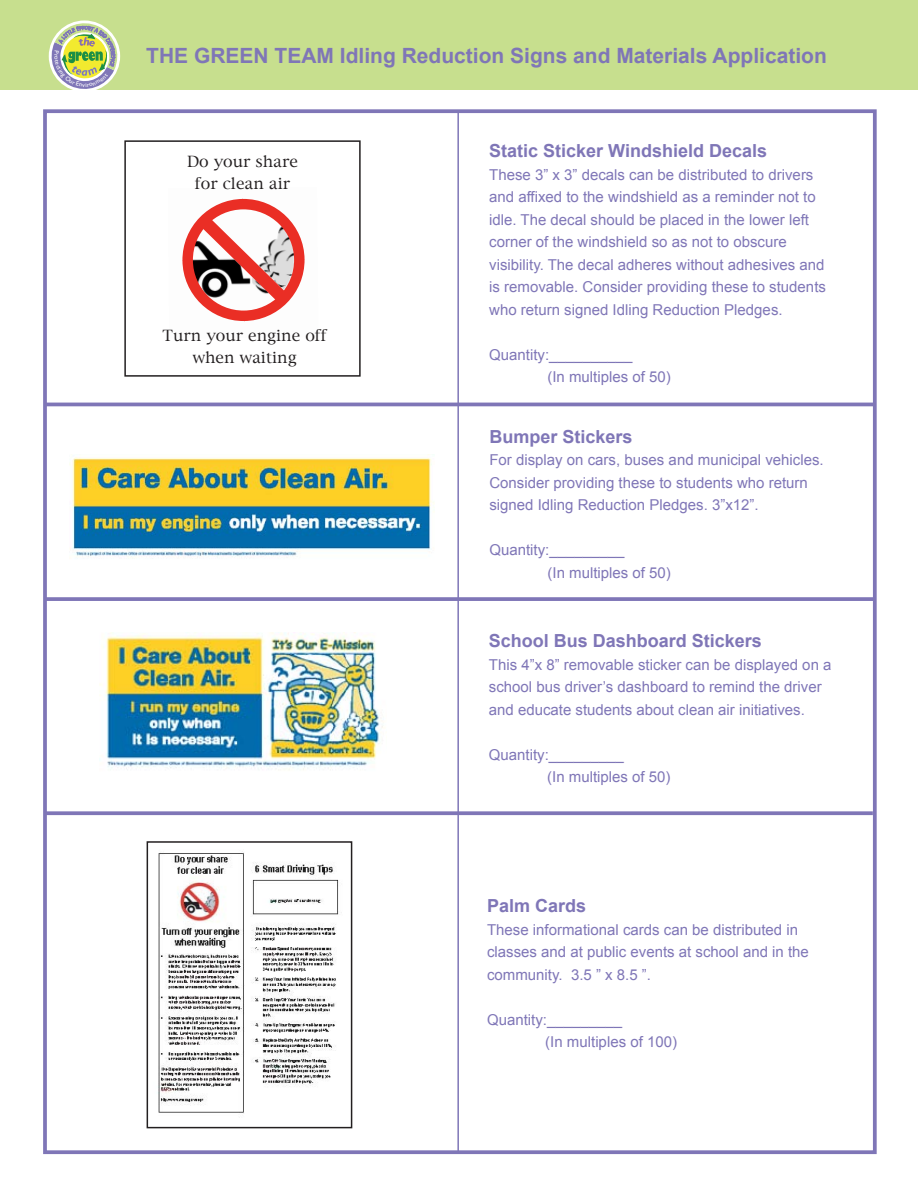
<style>
.page{position:relative;width:918px;height:1188px;background:#fff}
.page>*{position:absolute;margin:0;border:0;box-sizing:border-box;transform-origin:0 0}
.t1{font:700 21px "Arial";color:#7f76b7}
.t2{font:700 18px "Arial";color:#7f76b7}
.t3{font:15px/22.5px "Arial";color:#7f76b7}
.t4{font:15px/22.5px "New York";color:#231f20;text-align:center}
</style>
<div class="page">
<img style="left:72px;top:457px;width:362px;height:101px">
<div style="left:124px;top:140px;width:237px;height:237px;border:2px solid #231f20"></div>
<div style="left:43px;top:109px;width:834px;height:1045px;border:4px solid #7f76b7"></div>
<hr style="left:457px;top:113px;width:2px;height:1039px;background:#7f76b7">
<img style="left:99px;top:632px;width:284px;height:138px">
<div style="left:0;top:0;width:918px;height:89px;background:#c7df8e"></div>
<hr style="left:45px;top:403px;width:831px;height:3px;background:#7f76b7">
<svg style="left:45px;top:597px;width:829px;height:4px;background:#867ebb"></svg>
<svg style="left:44px;top:811px;width:829px;height:4px;background:#8a81bd"></svg>
<img style="left:146px;top:841px;width:207px;height:288px">
<div style="left:147px;top:841px;width:205px;height:287px;border:2px solid #231f20"></div>
<svg style="left:182px;top:199px;width:123px;height:122px"></svg>
<svg style="left:47px;top:20px;width:75px;height:70px"></svg>
<h1 class="t1" style="left:146px;top:42px;width:682px">THE GREEN TEAM Idling Reduction Signs and Materials Application</h1>
<p class="t4" style="left:187px;top:151px;width:113px">Do your share for clean air</p>
<p class="t4" style="left:163px;top:325px;width:166px">Turn your engine off when waiting</p>
<p class="t2" style="left:489px;top:139px;width:279px">Static Sticker Windshield Decals</p>
<p class="t3" style="left:489px;top:163px;width:338px">These 3” x 3” decals can be distributed to drivers and affixed to the windshield as a reminder not to idle. The decal should be placed in the lower left corner of the windshield so as not to obscure visibility. The decal adheres without adhesives and is removable. Consider providing these to students who return signed Idling Reduction Pledges.</p>
<p class="t3" style="left:547px;top:343px;width:125px;text-indent:-58px">Quantity:__________<br>(In multiples of 50)</p>
<p class="t2" style="left:489px;top:425px;width:145px">Bumper Stickers</p>
<p class="t3" style="left:489px;top:449px;width:336px">For display on cars, buses and municipal vehicles.<br>Consider providing these to students who return signed Idling Reduction Pledges. 3”x12”.</p>
<p class="t3" style="left:548px;top:539px;width:125px;text-indent:-58px">Quantity:_________<br>(In multiples of 50)</p>
<p class="t2" style="left:489px;top:629px;width:275px">School Bus Dashboard Stickers</p>
<p class="t3" style="left:489px;top:653px;width:344px">This 4”x 8” removable sticker can be displayed on a school bus driver’s dashboard to remind the driver and educate students about clean air initiatives.</p>
<p class="t3" style="left:547px;top:743px;width:125px;text-indent:-58px">Quantity:_________<br>(In multiples of 50)</p>
<p class="t2" style="left:487px;top:894px;width:101px">Palm Cards</p>
<p class="t3" style="left:487px;top:919px;width:323px">These informational cards can be distributed in classes and at public events at school and in the community. 3.5 ” x 8.5 ”.</p>
<p class="t3" style="left:545px;top:1009px;width:133px;text-indent:-58px">Quantity:_________<br>(In multiples of 100)</p>
</div>
